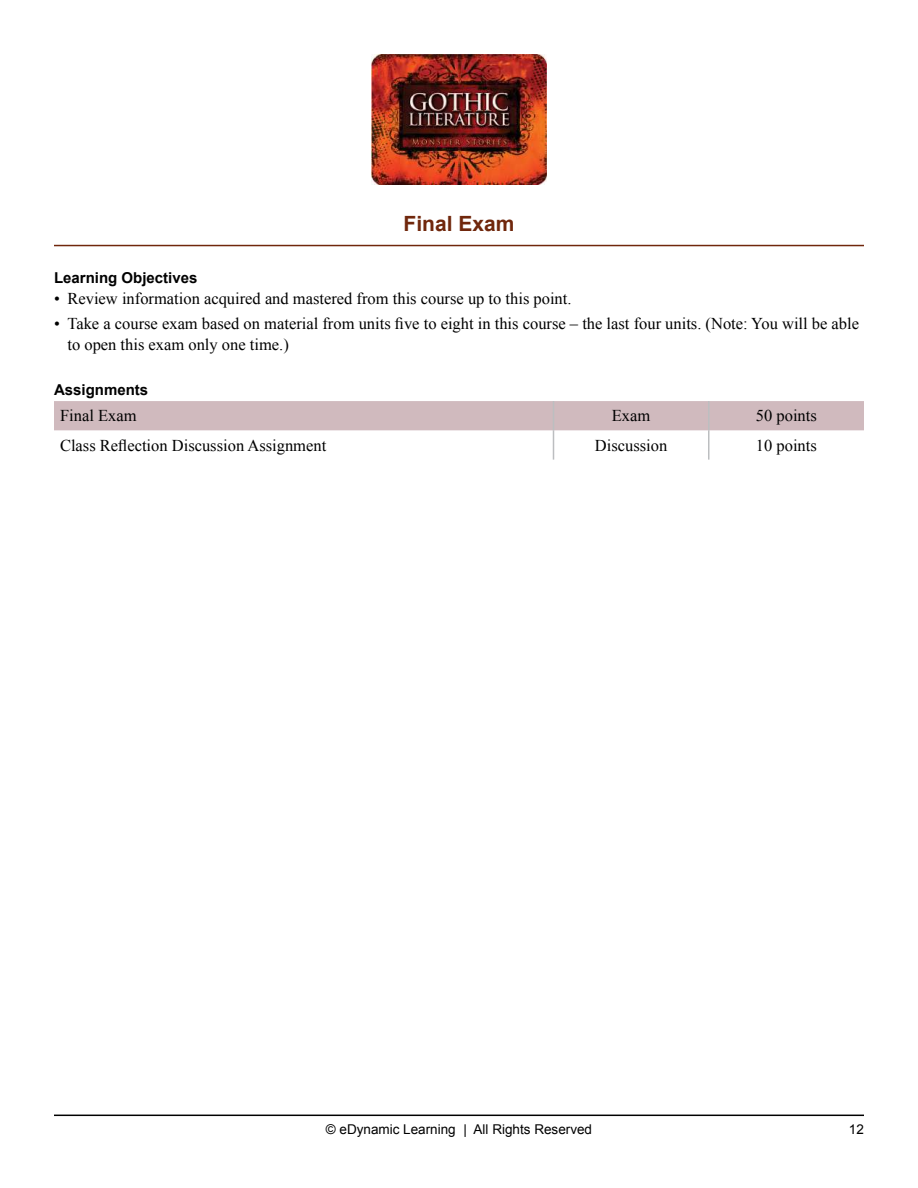
<style>
.page{position:relative;width:918px;height:1188px;background:#fff}
.page>*{position:absolute;margin:0;border:0;box-sizing:border-box;transform-origin:0 0}
.t1{font:700 21px "Arial";color:#70270c}
.t2{font:16.5px/21px "Times New Roman";color:#000}
.t3{font:700 15px "Arial";color:#000}
.t4{font:13.5px "Arial";color:#000}
</style>
<div class="page">
<hr style="left:54px;top:1115px;width:810px;height:1px;background:#000">
<img style="left:371px;top:54px;width:176px;height:130px">
<hr style="left:54px;top:245px;width:810px;height:1px;background:#70270c">
<div style="left:54px;top:401px;width:810px;height:29px;background:#d0babe"></div>
<hr style="left:708px;top:401px;width:2px;height:29px;background:#bcbec0">
<hr style="left:553px;top:430px;width:1px;height:30px;background:#bcbec0">
<hr style="left:708px;top:430px;width:2px;height:30px;background:#bcbec0">
<p class="t1" style="left:404px;top:210px;width:112px">Final Exam</p>
<p class="t3" style="left:54px;top:268px;width:145px">Learning Objectives</p>
<p class="t2" style="left:54px;top:288px;width:519px">• Review information acquired and mastered from this course up to this point.</p>
<p class="t2" style="left:67px;top:313px;width:793px;text-indent:-13px">• Take a course exam based on material from units five to eight in this course – the last four units. (Note: You will be able to open this exam only one time.)</p>
<p class="t3" style="left:54px;top:380px;width:96px">Assignments</p>
<p class="t2" style="left:60px;top:405px;width:78px">Final Exam</p>
<p class="t2" style="left:612px;top:405px;width:40px">Exam</p>
<p class="t2" style="left:756px;top:405px;width:62px">50 points</p>
<p class="t2" style="left:60px;top:434px;width:268px">Class Reflection Discussion Assignment</p>
<p class="t2" style="left:595px;top:434px;width:74px">Discussion</p>
<p class="t2" style="left:756px;top:434px;width:62px">10 points</p>
<p class="t4" style="left:326px;top:1120px;width:268px">© eDynamic Learning | All Rights Reserved</p>
<p class="t4" style="left:849px;top:1120px;width:17px">12</p>
</div>
